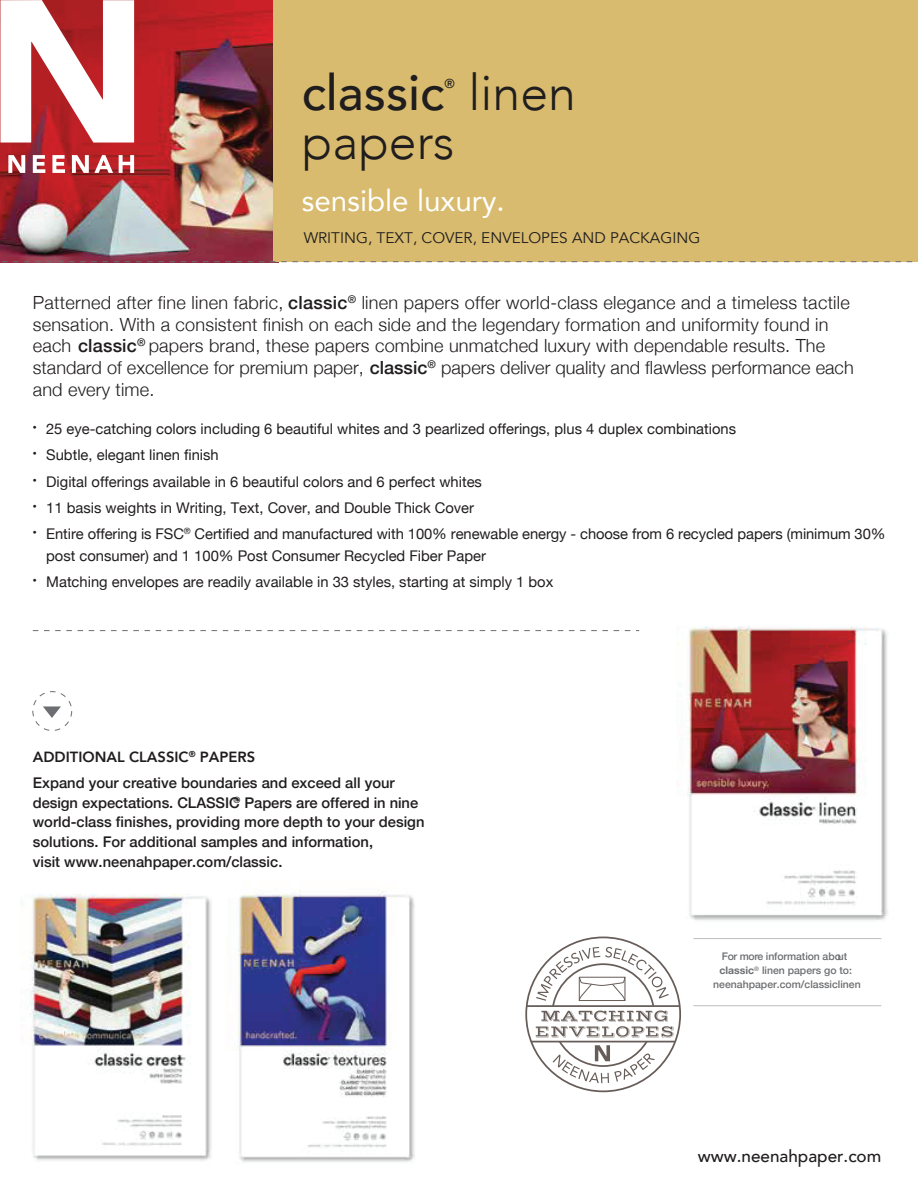
<style>
.page{position:relative;width:918px;height:1188px;background:#fff}
.page>*{position:absolute;margin:0;border:0;box-sizing:border-box;transform-origin:0 0}
.t1{font:300 49.95px "Avenir";color:#201d1e}
.t2{font:500 49.95px "Avenir";color:#201d1e}
.t3{font:29.55px "Avenir";color:#fff}
.t4{font:300 18.15px/21.8px "Helvetica Neue";letter-spacing:.01em;color:#201d1e}
.t5{font:500 17.1px "Avenir";color:#201d1e}
.t6{font:15.3px "Avenir";color:#201d1e}
.t7{font:14.7px/21.5px "Helvetica Neue";color:#201d1e}
.t8{font:500 14.7px/19.8px "Helvetica Neue";color:#201d1e}
.t9{font:800 14.7px "Avenir";color:#201d1e}
.t10{font:500 12.9px "Avenir";color:#201d1e}
.t11{font:500 10.5px/14px "Helvetica Neue";color:#6d6e71;text-align:center}
.s1{font-weight:500}
.s2{font-weight:700}
</style>
<div class="page">
<img style="left:677px;top:626px;width:211px;height:313px">
<img style="left:0;top:0;width:273px;height:262px">
<hr style="left:694px;top:1005px;width:187px;height:1px;background:#bbbdbf">
<hr style="left:694px;top:938px;width:187px;height:1px;background:#bbbdbf">
<div style="left:273px;top:0;width:645px;height:262px;background:#d8bb6e"></div>
<svg style="left:2px;top:261px;width:911px;height:1px"></svg>
<svg style="left:33px;top:630px;width:606px;height:1px"></svg>
<svg style="left:8px;top:155px;width:17px;height:18px"></svg>
<svg style="left:33px;top:155px;width:12px;height:18px"></svg>
<svg style="left:52px;top:155px;width:13px;height:18px"></svg>
<svg style="left:72px;top:155px;width:41px;height:18px"></svg>
<svg style="left:119px;top:155px;width:15px;height:18px"></svg>
<svg style="left:0;top:0;width:134px;height:143px"></svg>
<svg style="left:536px;top:947px;width:138px;height:136px"></svg>
<hr style="left:526px;top:1005px;width:154px;height:2px;background:#665c58">
<hr style="left:531px;top:1041px;width:144px;height:1px;background:#665c58">
<img style="left:20px;top:894px;width:191px;height:267px">
<img style="left:237px;top:889px;width:178px;height:274px">
<div style="left:32px;top:691px;width:40px;height:40px;border:1px dashed #6d6e71;border-radius:50%"></div>
<svg style="left:43px;top:706px;width:18px;height:12px"></svg>
<h1 class="t2" style="left:302px;top:50px;width:144px">classic</h1>
<p class="t10" style="left:444px;top:73px;width:12px">®</p>
<h1 class="t1" style="left:469px;top:64px;width:109px">linen</h1>
<h1 class="t1" style="left:302px;top:112px;width:154px">papers</h1>
<h2 class="t3" style="left:302px;top:177px;width:204px">sensible luxury.</h2>
<p class="t6" style="left:304px;top:228px;width:398px">WRITING, TEXT, COVER, ENVELOPES AND PACKAGING</p>
<p class="t4" style="left:33px;top:290px;width:822px">Patterned after fine linen fabric, <span class="s1">classic</span><sup>®</sup> linen papers offer world-class elegance and a timeless tactile sensation. With a consistent finish on each side and the legendary formation and uniformity found in each <span class="s1">classic</span><sup>®</sup> papers brand, these papers combine unmatched luxury with dependable results. The standard of excellence for premium paper, <span class="s1">classic</span><sup>®</sup> papers deliver quality and flawless performance each and every time.</p>
<p class="t7" style="left:33px;top:419px;width:705px"><sup>•</sup> 25 eye-catching colors including 6 beautiful whites and 3 pearlized offerings, plus 4 duplex combinations</p>
<p class="t7" style="left:33px;top:445px;width:188px"><sup>•</sup> Subtle, elegant linen finish</p>
<p class="t7" style="left:33px;top:472px;width:451px"><sup>•</sup> Digital offerings available in 6 beautiful colors and 6 perfect whites</p>
<p class="t7" style="left:33px;top:498px;width:443px"><sup>•</sup> 11 basis weights in Writing, Text, Cover, and Double Thick Cover</p>
<p class="t7" style="left:46px;top:524px;width:841px;text-indent:-13px"><sup>•</sup> Entire offering is FSC<sup>®</sup> Certified and manufactured with 100% renewable energy - choose from 6 recycled papers (minimum 30% post consumer) and 1 100% Post Consumer Recycled Fiber Paper</p>
<p class="t7" style="left:33px;top:572px;width:522px"><sup>•</sup> Matching envelopes are readily available in 33 styles, starting at simply 1 box</p>
<p class="t9" style="left:33px;top:745px;width:224px">ADDITIONAL CLASSIC<sup>®</sup> PAPERS</p>
<p class="t8" style="left:33px;top:772px;width:393px">Expand your creative boundaries and exceed all your design expectations. CLASSIC<sup>®</sup> Papers are offered in nine world-class finishes, providing more depth to your design solutions. For additional samples and information,<br>visit www.neenahpaper.com/classic.</p>
<p class="t11" style="left:713px;top:949px;width:149px">For more information about <span class="s2">classic</span><sup>®</sup> linen papers go to: neenahpaper.com/classiclinen</p>
<p class="t5" style="left:698px;top:1141px;width:185px">www.neenahpaper.com</p>
</div>
